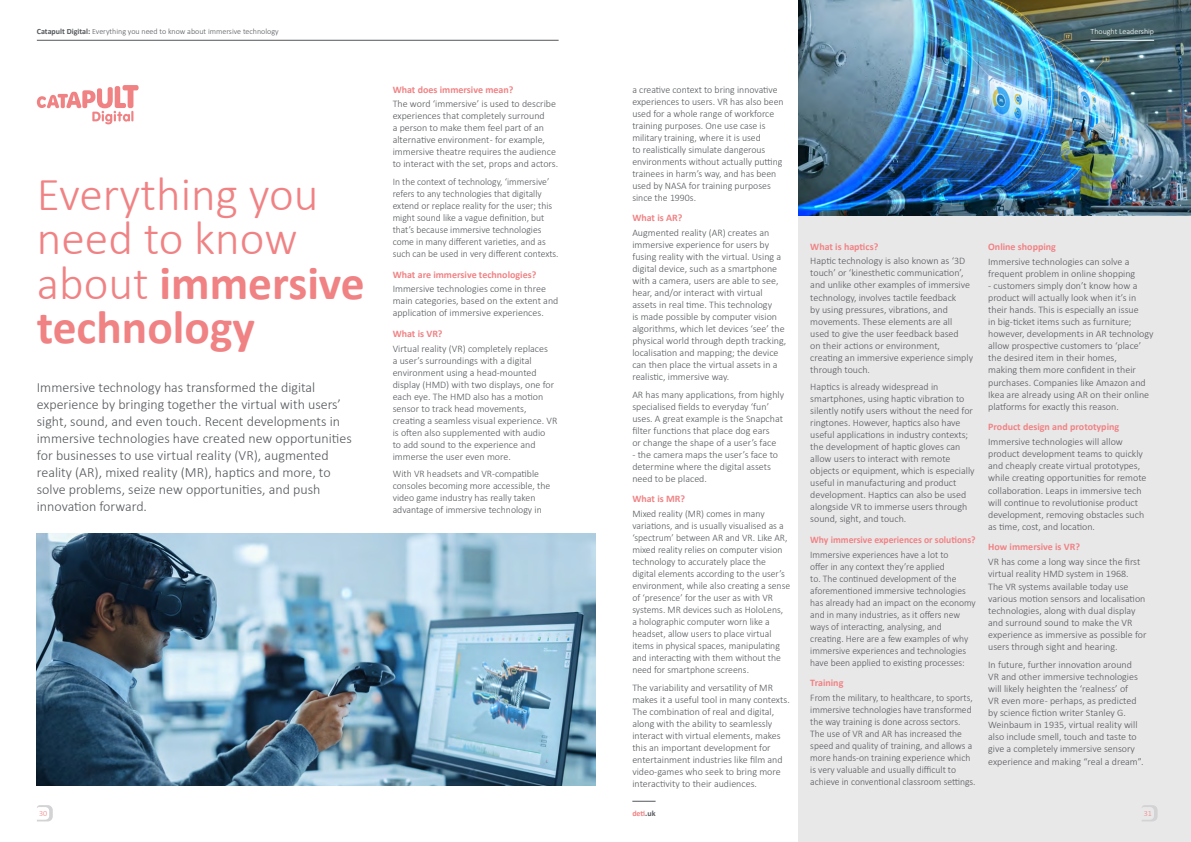
<style>
.page{position:relative;width:1191px;height:842px;background:#fff}
.page>*{position:absolute;margin:0;border:0;box-sizing:border-box;transform-origin:0 0}
.t1{font:300 47.4px/44.4px "Calibri";color:#f08284}
.t2{font:300 14px/17px "Calibri";color:#54575b}
.t3{font:300 10px/12px "Calibri";color:#54575b}
.t4{font:300 10px/12px "Calibri";color:#54575b;scale:.96 1}
.t5{font:700 10px "Calibri";color:#f08284}
.t6{font:700 10px "Calibri";color:#f08284;scale:.96 1}
.t7{font:300 8px "Calibri";color:#54575b}
.t8{font:300 8px "Calibri";color:#fff}
.t9{font:700 8px "Calibri";color:#f08284}
.t10{font:300 8px "Calibri";color:#f08284}
.s1{font-weight:700}
.s2{color:#54575b}
</style>
<div class="page">
<div style="left:798px;top:0;width:393px;height:842px;background:#e9e8e9"></div>
<img style="left:37px;top:534px;width:558px;height:251px">
<svg style="left:37px;top:85px;width:102px;height:39px"></svg>
<img style="left:798px;top:0;width:393px;height:215px">
<hr style="left:1090px;top:40px;width:64px;height:1px;background:#fff">
<hr style="left:37px;top:40px;width:521px;height:1px;background:#54575b">
<svg style="left:37px;top:805px;width:16px;height:16px"></svg>
<svg style="left:1142px;top:805px;width:15px;height:16px"></svg>
<svg style="left:632px;top:801px;width:23px;height:1px"></svg>
<p class="t7" style="left:37px;top:27px;width:243px"><span class="s1">Catapult Digital:</span> Everything you need to know about immersive technology</p>
<p class="t8" style="left:1090px;top:27px;width:65px">Thought Leadership</p>
<p class="t1" style="left:37px;top:171px;width:329px">Everything you need to know about <span class="s1">immersive technology</span></p>
<p class="t2" style="left:37px;top:379px;width:316px">Immersive technology has transformed the digital experience by bringing together the virtual with users’ sight, sound, and even touch. Recent developments in immersive technologies have created new opportunities for businesses to use virtual reality (VR), augmented reality (AR), mixed reality (MR), haptics and more, to solve problems, seize new opportunities, and push innovation forward.</p>
<p class="t5" style="left:393px;top:83px;width:122px">What does immersive mean?</p>
<p class="t3" style="left:393px;top:98px;width:167px">The word ‘immersive’ is used to describe experiences that completely surround<br>a person to make them feel part of an alternative environment - for example, immersive theatre requires the audience to interact with the set, props and actors.</p>
<p class="t4" style="left:393px;top:176px;width:174px">In the context of technology, ‘immersive’ refers to any technologies that digitally extend or replace reality for the user; this might sound like a vague definition, but that’s because immersive technologies come in many different varieties, and as such can be used in very different contexts.</p>
<p class="t5" style="left:393px;top:268px;width:145px">What are immersive technologies?</p>
<p class="t3" style="left:393px;top:283px;width:167px">Immersive technologies come in three main categories, based on the extent and application of immersive experiences.</p>
<p class="t5" style="left:393px;top:327px;width:51px">What is VR?</p>
<p class="t3" style="left:393px;top:342px;width:166px">Virtual reality (VR) completely replaces<br>a user’s surroundings with a digital environment using a head-mounted display (HMD) with two displays, one for each eye. The HMD also has a motion sensor to track head movements, creating a seamless visual experience. VR is often also supplemented with audio<br>to add sound to the experience and immerse the user even more.</p>
<p class="t3" style="left:393px;top:468px;width:159px">With VR headsets and VR-compatible consoles becoming more accessible, the video game industry has really taken advantage of immersive technology in</p>
<p class="t3" style="left:632px;top:83px;width:153px">a creative context to bring innovative experiences to users. VR has also been used for a whole range of workforce training purposes. One use case is military training, where it is used<br>to realistically simulate dangerous environments without actually putting trainees in harm’s way, and has been used by NASA for training purposes since the 1990s.</p>
<p class="t5" style="left:632px;top:212px;width:52px">What is AR?</p>
<p class="t3" style="left:632px;top:226px;width:155px">Augmented reality (AR) creates an immersive experience for users by fusing reality with the virtual. Using a digital device, such as a smartphone with a camera, users are able to see, hear, and/or interact with virtual assets in real time. This technology<br>is made possible by computer vision algorithms, which let devices ‘see’ the physical world through depth tracking, localisation and mapping; the device can then place the virtual assets in a realistic, immersive way.</p>
<p class="t3" style="left:632px;top:388px;width:153px">AR has many applications, from highly specialised fields to everyday ‘fun’ uses. A great example is the Snapchat filter functions that place dog ears<br>or change the shape of a user’s face</p>
<p class="t3" style="left:632px;top:448px;width:147px">- the camera maps the user’s face to determine where the digital assets need to be placed.</p>
<p class="t5" style="left:632px;top:493px;width:54px">What is MR?</p>
<p class="t3" style="left:632px;top:507px;width:159px">Mixed reality (MR) comes in many variations, and is usually visualised as a ‘spectrum’ between AR and VR. Like AR, mixed reality relies on computer vision technology to accurately place the digital elements according to the user’s environment, while also creating a sense of ‘presence’ for the user as with VR systems. MR devices such as HoloLens, a holographic computer worn like a headset, allow users to place virtual items in physical spaces, manipulating and interacting with them without the need for smartphone screens.</p>
<p class="t3" style="left:632px;top:681px;width:159px">The variability and versatility of MR makes it a useful tool in many contexts.<br>The combination of real and digital, along with the ability to seamlessly interact with virtual elements, makes this an important development for entertainment industries like film and video-games who seek to bring more interactivity to their audiences.</p>
<p class="t5" style="left:810px;top:240px;width:69px">What is haptics?</p>
<p class="t3" style="left:810px;top:255px;width:164px">Haptic technology is also known as ‘3D touch’ or ‘kinesthetic communication’, and unlike other examples of immersive technology, involves tactile feedback<br>by using pressures, vibrations, and movements. These elements are all used to give the user feedback based<br>on their actions or environment, creating an immersive experience simply through touch.</p>
<p class="t3" style="left:810px;top:381px;width:166px">Haptics is already widespread in smartphones, using haptic vibration to silently notify users without the need for ringtones. However, haptics also have useful applications in industry contexts; the development of haptic gloves can allow users to interact with remote objects or equipment, which is especially useful in manufacturing and product development. Haptics can also be used alongside VR to immerse users through sound, sight, and touch.</p>
<p class="t6" style="left:810px;top:533px;width:174px">Why immersive experiences or solutions?</p>
<p class="t4" style="left:810px;top:548px;width:174px">Immersive experiences have a lot to<br>offer in any context they’re applied<br>to. The continued development of the aforementioned immersive technologies has already had an impact on the economy and in many industries, as it offers new ways of interacting, analysing, and creating. Here are a few examples of why immersive experiences and technologies have been applied to existing processes:</p>
<p class="t5" style="left:810px;top:676px;width:35px">Training</p>
<p class="t4" style="left:810px;top:691px;width:174px">From the military, to healthcare, to sports, immersive technologies have transformed the way training is done across sectors.<br>The use of VR and AR has increased the speed and quality of training, and allows a more hands-on training experience which is very valuable and usually difficult to achieve in conventional classroom settings.</p>
<p class="t5" style="left:988px;top:240px;width:69px">Online shopping</p>
<p class="t3" style="left:988px;top:255px;width:149px">Immersive technologies can solve a frequent problem in online shopping</p>
<p class="t3" style="left:988px;top:279px;width:167px">- customers simply don’t know how a product will actually look when it’s in their hands. This is especially an issue<br>in big-ticket items such as furniture; however, developments in AR technology allow prospective customers to ‘place’ the desired item in their homes,<br>making them more confident in their purchases. Companies like Amazon and Ikea are already using AR on their online platforms for exactly this reason.</p>
<p class="t5" style="left:988px;top:421px;width:132px">Product design and prototyping</p>
<p class="t3" style="left:988px;top:436px;width:160px">Immersive technologies will allow product development teams to quickly and cheaply create virtual prototypes, while creating opportunities for remote collaboration. Leaps in immersive tech will continue to revolutionise product development, removing obstacles such as time, cost, and location.</p>
<p class="t5" style="left:988px;top:541px;width:93px">How immersive is VR?</p>
<p class="t3" style="left:988px;top:556px;width:160px">VR has come a long way since the first virtual reality HMD system in 1968.<br>The VR systems available today use various motion sensors and localisation technologies, along with dual display and surround sound to make the VR experience as immersive as possible for users through sight and hearing.</p>
<p class="t3" style="left:988px;top:658px;width:157px">In future, further innovation around VR and other immersive technologies will likely heighten the ‘realness’ of<br>VR even more - perhaps, as predicted by science fiction writer Stanley G.<br>Weinbaum in 1935, virtual reality will also include smell, touch and taste to give a completely immersive sensory experience and making “real a dream”.</p>
<p class="t10" style="left:39px;top:808px;width:10px">30</p>
<p class="t9" style="left:632px;top:808px;width:25px">deti<span class="s2">.uk</span></p>
<p class="t10" style="left:1143px;top:808px;width:10px">31</p>
</div>
